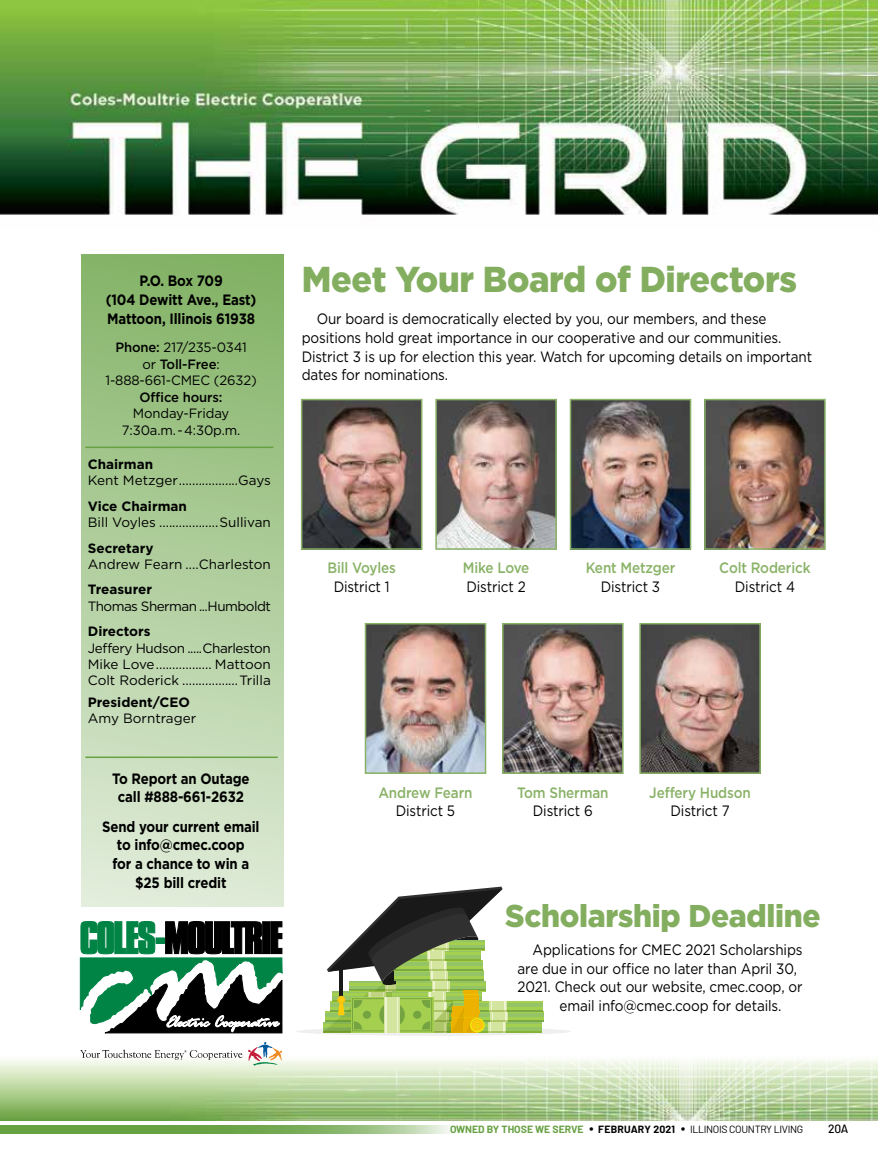
<style>
.page{position:relative;width:878px;height:1161px;background:#fff}
.page>*{position:absolute;margin:0;border:0;box-sizing:border-box;transform-origin:0 0}
.t1{font:900 36px "Gotham";letter-spacing:-.01em;color:#84ae5f;scale:.95 1}
.t2{font:900 31.5px "Gotham";letter-spacing:-.01em;color:#84ae5f;scale:.95 1}
.t3{font:15px/18.8px "Gotham";letter-spacing:-.01em;color:#000;scale:.9 1}
.t4{font:700 15px/18.8px "Gotham";letter-spacing:-.01em;color:#000;text-align:center;scale:.88 1}
.t5{font:500 15px "Gotham";letter-spacing:-.01em;color:#89b267;scale:.9 1}
.t6{font:13.5px/16.5px "Gotham";letter-spacing:-.01em;color:#000;text-align:center}
.t7{font:700 13.5px "Gotham";color:#000}
.t8{font:13.5px "Gotham";letter-spacing:-.04em;color:#000}
.t9{font:500 13.5px "Gotham";letter-spacing:-.01em;color:#000}
.t10{font:500 12px "Barlow";color:#000}
.t11{font:10.5px "Barlow";letter-spacing:-.03em;color:#000}
.s1{font-weight:500}
.s2{font-weight:700;color:#66a142}
.s3{font-size:15px}
.s4{font-weight:700}
</style>
<div class="page">
<div style="left:296px;top:1027px;width:275px;height:9px;background:#f0efef;border-radius:50%"></div>
<div style="left:452px;top:1022px;width:90px;height:10px;background:#94c465"></div>
<div style="left:452px;top:1024px;width:90px;height:6px;background:#a5cf4e"></div>
<div style="left:452px;top:1025px;width:90px;height:5px;background:#94c465"></div>
<hr style="left:452px;top:1025px;width:90px;height:4px;background:#9cc959">
<hr style="left:452px;top:1026px;width:90px;height:2px;background:#94c465">
<div style="left:488px;top:1022px;width:18px;height:10px;background:#eff4d2"></div>
<div style="left:491px;top:1022px;width:12px;height:10px;background:#d4e5a0"></div>
<hr style="left:452px;top:1031px;width:90px;height:1px;background:#d1dda7">
<div style="left:454px;top:1012px;width:90px;height:10px;background:#a5cf4e"></div>
<div style="left:454px;top:1013px;width:90px;height:7px;background:#94c465"></div>
<div style="left:454px;top:1014px;width:90px;height:6px;background:#a5cf4e"></div>
<div style="left:454px;top:1014px;width:90px;height:5px;background:#94c465"></div>
<hr style="left:454px;top:1015px;width:90px;height:4px;background:#9cc959">
<hr style="left:454px;top:1016px;width:90px;height:2px;background:#a5cf4e">
<hr style="left:454px;top:1017px;width:90px;height:1px;background:#94c465">
<div style="left:490px;top:1012px;width:18px;height:10px;background:#eff4d2"></div>
<div style="left:493px;top:1012px;width:12px;height:10px;background:#d4e5a0"></div>
<hr style="left:454px;top:1020px;width:90px;height:2px;background:#d1dda7">
<div style="left:453px;top:1002px;width:90px;height:9px;background:#a5cf4e"></div>
<div style="left:453px;top:1003px;width:90px;height:7px;background:#94c465"></div>
<div style="left:453px;top:1004px;width:90px;height:6px;background:#a5cf4e"></div>
<div style="left:453px;top:1004px;width:90px;height:5px;background:#94c465"></div>
<svg style="left:453px;top:1005px;width:90px;height:4px"></svg>
<hr style="left:453px;top:1006px;width:90px;height:2px;background:#94c465">
<div style="left:489px;top:1002px;width:17px;height:10px;background:#eff4d2"></div>
<div style="left:492px;top:1002px;width:12px;height:10px;background:#d4e5a0"></div>
<hr style="left:453px;top:1010px;width:90px;height:2px;background:#d1dda7">
<svg style="left:323px;top:887px;width:179px;height:146px"></svg>
<img style="left:304px;top:402px;width:115px;height:145px">
<div style="left:301px;top:399px;width:121px;height:151px;border:2px solid #89b267"></div>
<img style="left:438px;top:402px;width:116px;height:145px">
<div style="left:435px;top:399px;width:122px;height:151px;border:2px solid #89b267"></div>
<img style="left:572px;top:402px;width:116px;height:145px">
<div style="left:569px;top:399px;width:122px;height:151px;border:2px solid #89b267"></div>
<img style="left:707px;top:402px;width:115px;height:145px">
<div style="left:704px;top:399px;width:121px;height:151px;border:2px solid #89b267"></div>
<img style="left:368px;top:626px;width:115px;height:145px">
<div style="left:365px;top:623px;width:121px;height:151px;border:2px solid #89b267"></div>
<img style="left:505px;top:626px;width:115px;height:145px">
<div style="left:502px;top:623px;width:121px;height:151px;border:2px solid #89b267"></div>
<img style="left:642px;top:626px;width:115px;height:145px">
<div style="left:639px;top:623px;width:121px;height:151px;border:2px solid #89b267"></div>
<svg style="left:0;top:1125px;width:450px;height:8px;background:#7eaf5f"></svg>
<img style="left:0;top:0;width:878px;height:215px">
<div style="left:81px;top:254px;width:203px;height:653px;background:linear-gradient(to bottom,#82b264,#e1ecd9)"></div>
<img style="left:0;top:1056px;width:878px;height:64px">
<hr style="left:85px;top:447px;width:188px;height:1px;background:#66a142">
<hr style="left:85px;top:757px;width:193px;height:1px;background:#66a142">
<svg style="left:80px;top:921px;width:203px;height:113px"></svg>
<svg style="left:248px;top:1042px;width:34px;height:24px"></svg>
<svg style="left:80px;top:1050px;width:162px;height:10px"></svg>
<p class="t4" style="left:106px;top:271px;width:173px">P.O. Box 709<br>(104 Dewitt Ave., East)<br>Mattoon, Illinois 61938</p>
<p class="t6" style="left:105px;top:339px;width:153px"><span class="s1">Phone:</span> 217/235-0341<br>or <span class="s1">Toll-Free</span>:<br>1-888-661-CMEC (2632)</p>
<p class="t9" style="left:140px;top:388px;width:84px">Office hours:</p>
<p class="t6" style="left:122px;top:405px;width:120px">Monday-Friday<br>7:30a.m. - 4:30p.m.</p>
<p class="t7" style="left:88px;top:455px;width:67px">Chairman</p>
<p class="t6" style="left:88px;top:472px;width:185px">Kent Metzger..................Gays</p>
<p class="t7" style="left:88px;top:497px;width:101px">Vice Chairman</p>
<p class="t6" style="left:88px;top:514px;width:184px">Bill Voyles ..................Sullivan</p>
<p class="t7" style="left:88px;top:539px;width:67px">Secretary</p>
<p class="t6" style="left:88px;top:555px;width:185px">Andrew Fearn ....Charleston</p>
<p class="t7" style="left:88px;top:581px;width:66px">Treasurer</p>
<p class="t8" style="left:88px;top:597px;width:185px">Thomas Sherman ...Humboldt</p>
<p class="t7" style="left:88px;top:623px;width:64px">Directors</p>
<p class="t6" style="left:88px;top:639px;width:185px;text-align:justify">Jeffery Hudson .....Charleston Mike Love................. Mattoon Colt Roderick .................Trilla</p>
<p class="t7" style="left:88px;top:693px;width:104px">President/CEO</p>
<p class="t6" style="left:88px;top:710px;width:110px">Amy Borntrager</p>
<p class="t4" style="left:112px;top:769px;width:158px">To Report an Outage call #888-661-2632</p>
<p class="t4" style="left:102px;top:817px;width:180px">Send your current email to info@cmec.coop<br>for a chance to win a $25 bill credit</p>
<h1 class="t1" style="left:302px;top:254px;width:523px">Meet Your Board of Directors</h1>
<p class="t3" style="left:302px;top:309px;width:568px;text-indent:15px">Our board is democratically elected by you, our members, and these positions hold great importance in our cooperative and our communities.<br>District 3 is up for election this year. Watch for upcoming details on important dates for nominations.</p>
<p class="t5" style="left:327px;top:558px;width:78px">Bill Voyles</p>
<p class="t3" style="left:333px;top:577px;width:64px">District 1</p>
<p class="t5" style="left:462px;top:558px;width:76px">Mike Love</p>
<p class="t3" style="left:466px;top:577px;width:67px">District 2</p>
<p class="t5" style="left:585px;top:558px;width:101px">Kent Metzger</p>
<p class="t3" style="left:600px;top:577px;width:68px">District 3</p>
<p class="t5" style="left:719px;top:558px;width:103px">Colt Roderick</p>
<p class="t3" style="left:734px;top:577px;width:68px">District 4</p>
<p class="t5" style="left:378px;top:782px;width:106px">Andrew Fearn</p>
<p class="t3" style="left:396px;top:801px;width:68px">District 5</p>
<p class="t5" style="left:517px;top:782px;width:103px">Tom Sherman</p>
<p class="t3" style="left:533px;top:801px;width:68px">District 6</p>
<p class="t5" style="left:649px;top:782px;width:114px">Jeffery Hudson</p>
<p class="t3" style="left:670px;top:801px;width:67px">District 7</p>
<h2 class="t2" style="left:505px;top:894px;width:334px">Scholarship Deadline</h2>
<p class="t3" style="left:532px;top:940px;width:301px">Applications for CMEC 2021 Scholarships</p>
<p class="t3" style="left:517px;top:959px;width:312px">are due in our office no later than April 30,</p>
<p class="t3" style="left:517px;top:977px;width:318px">2021. Check out our website, cmec.coop, or</p>
<p class="t3" style="left:559px;top:996px;width:248px">email info@cmec.coop for details.</p>
<p class="t11" style="left:450px;top:1123px;width:354px"><span class="s2">OWNED BY THOSE WE SERVE</span> <span class="s3">•</span> <span class="s4">FEBRUARY 2021</span> <span class="s3">•</span> ILLINOIS COUNTRY LIVING</p>
<p class="t10" style="left:828px;top:1122px;width:22px">20A</p>
</div>
